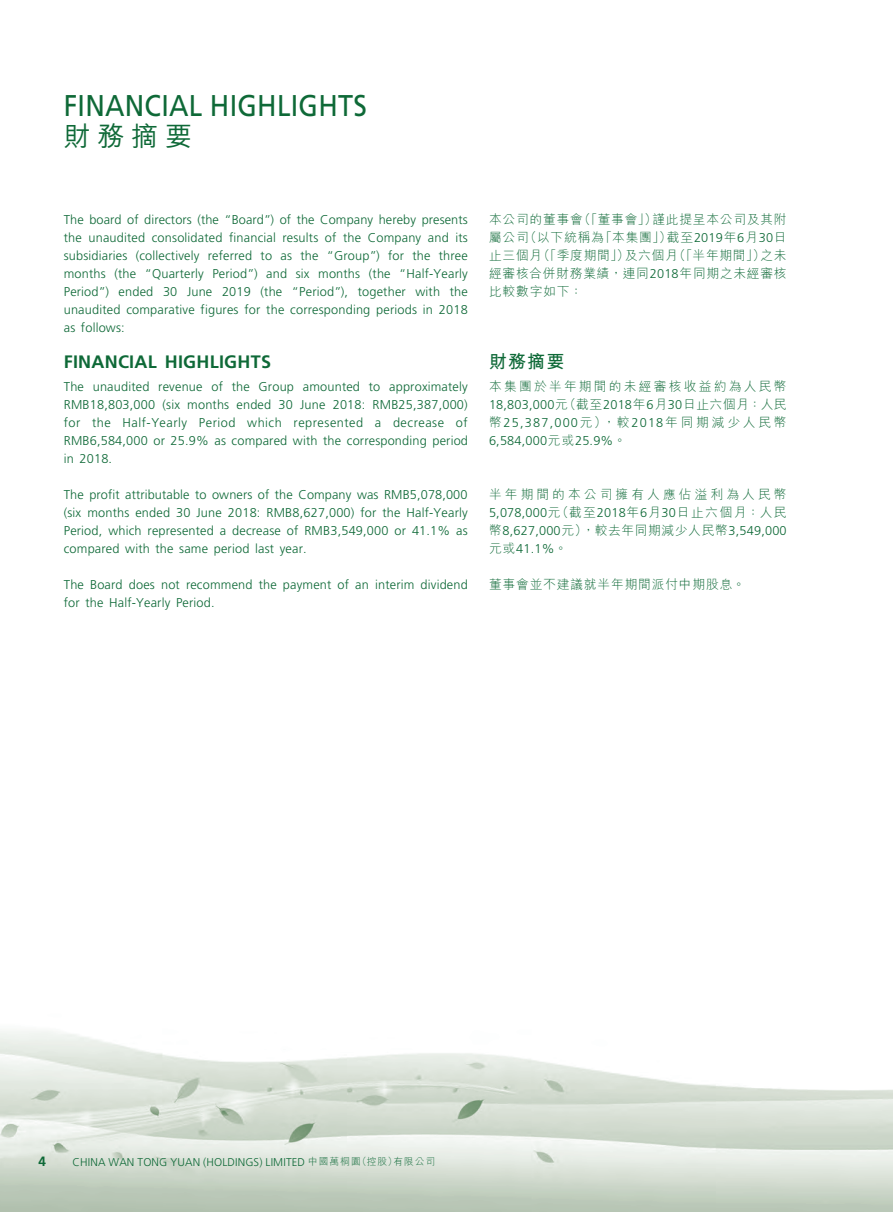
<style>
.page{position:relative;width:893px;height:1212px;background:#fff}
.page>*{position:absolute;margin:0;border:0;box-sizing:border-box;transform-origin:0 0}
.t1{font:30px "Frutiger LT Std";letter-spacing:.01em;color:#0e6937;scale:.9 1}
.t2{font:500 27px "M Hei HK";color:#0e6937}
._03_H1{font:700 18px "Frutiger LT Std";letter-spacing:.015em;color:#0e6937}
._03_H1-2{font:700 18px "M Hei HK";color:#0e6937}
.t3{font:700 13.5px "Frutiger LT Std";color:#0e6937}
._11_P0{font:300 12.75px/18px "Frutiger LT Std";letter-spacing:.015em;color:#0e6937;text-align:justify}
._11_P0-2{font:300 12.75px/18px "M Hei HK";letter-spacing:.065em;color:#0e6937;text-align:justify}
.t4{font:300 11.25px "Frutiger LT Std";letter-spacing:.01em;color:#0e6937}
.s1{font-family:"Frutiger LT Std"}
.s2{font-family:"M Hei HK";font-size:9.75px}
</style>
<div class="page">
<img style="left:0;top:1031px;width:893px;height:181px">
<h1 class="t1" style="left:64px;top:88px;width:338px">FINANCIAL HIGHLIGHTS</h1>
<h2 class="t2" style="left:64px;top:116px;width:130px">財務摘要</h2>
<p class="_11_P0" style="left:64px;top:211px;width:406px">The board of directors (the “Board”) of the Company hereby presents the unaudited consolidated financial results of the Company and its subsidiaries (collectively referred to as the “Group”) for the three months (the “Quarterly Period”) and six months (the “Half-Yearly Period”) ended 30 June 2019 (the “Period”), together with the unaudited comparative figures for the corresponding periods in 2018 as follows:</p>
<p class="_03_H1" style="left:64px;top:351px;width:209px">FINANCIAL HIGHLIGHTS</p>
<p class="_11_P0" style="left:64px;top:377px;width:406px">The unaudited revenue of the Group amounted to approximately RMB18,803,000 (six months ended 30 June 2018: RMB25,387,000) for the Half-Yearly Period which represented a decrease of RMB6,584,000 or 25.9% as compared with the corresponding period in 2018.</p>
<p class="_11_P0" style="left:64px;top:485px;width:406px">The profit attributable to owners of the Company was RMB5,078,000 (six months ended 30 June 2018: RMB8,627,000) for the Half-Yearly Period, which represented a decrease of RMB3,549,000 or 41.1% as compared with the same period last year.</p>
<p class="_11_P0" style="left:64px;top:575px;width:406px">The Board does not recommend the payment of an interim dividend for the Half-Yearly Period.</p>
<p class="_11_P0-2" style="left:489px;top:210px;width:299px">本公司的董事會（「董事會」）謹此提呈本公司及其附屬公司（以下統稱為「本集團」）截至<span class="s1">2019</span>年<span class="s1">6</span>月<span class="s1">30</span>日止三個月（「季度期間」）及六個月（「半年期間」）之未經審核合併財務業績，連同<span class="s1">2018</span>年同期之未經審核比較數字如下：</p>
<p class="_03_H1-2" style="left:489px;top:348px;width:77px">財務摘要</p>
<p class="_11_P0-2" style="left:489px;top:376px;width:299px">本集團於半年期間的未經審核收益約為人民幣<span class="s1">18,803,000</span>元（截至<span class="s1">2018</span>年<span class="s1">6</span>月<span class="s1">30</span>日止六個月：人民幣<span class="s1">25,387,000</span>元），較<span class="s1">2018</span>年同期減少人民幣<span class="s1">6,584,000</span>元或<span class="s1">25.9%</span>。</p>
<p class="_11_P0-2" style="left:489px;top:484px;width:299px">半年期間的本公司擁有人應佔溢利為人民幣<span class="s1">5,078,000</span>元（截至<span class="s1">2018</span>年<span class="s1">6</span>月<span class="s1">30</span>日止六個月：人民幣<span class="s1">8,627,000</span>元），較去年同期減少人民幣<span class="s1">3,549,000</span>元或<span class="s1">41.1%</span>。</p>
<p class="_11_P0-2" style="left:489px;top:574px;width:258px">董事會並不建議就半年期間派付中期股息。</p>
<p class="t3" style="left:39px;top:1154px;width:9px">4</p>
<p class="t4" style="left:73px;top:1155px;width:364px">CHINA WAN TONG YUAN (HOLDINGS) LIMITED <span class="s2">中國萬桐園（控股）有限公司</span></p>
</div>
